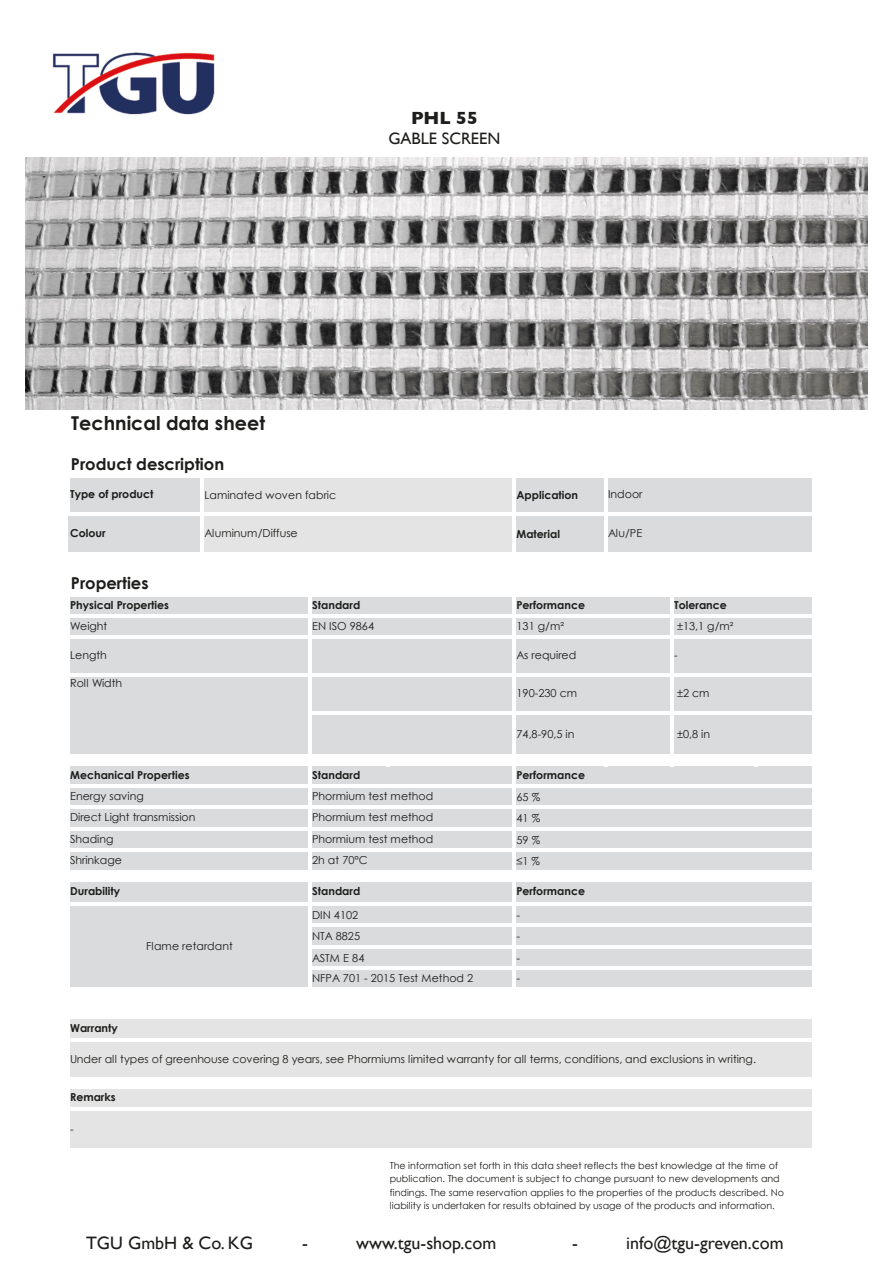
<style>
.page{position:relative;width:893px;height:1263px;background:#fff}
.page>*{position:absolute;margin:0;border:0;box-sizing:border-box;transform-origin:0 0}
.t1{font:700 19.05px "Century Gothic";color:#1d1d1b}
.t2{font:18px "Gill Sans";color:#1d1d1b}
.t3{font:700 18px "Gill Sans";color:#1d1d1b}
.t4{font:16.5px "Gill Sans";color:#1d1d1b}
.t5{font:700 16.35px "Century Gothic";color:#1d1d1b}
.t6{font:10.95px/21.5px "Century Gothic";color:#1d1d1b}
.t7{font:700 10.95px "Century Gothic";color:#1d1d1b}
.t8{font:9.6px/13.5px "Century Gothic";color:#1d1d1b}
</style>
<div class="page">
<img style="left:26px;top:157px;width:842px;height:252px">
<img style="left:52px;top:52px;width:163px;height:63px">
<div style="left:68px;top:476px;width:134px;height:78px;background:#d9dbdd"></div>
<div style="left:202px;top:476px;width:312px;height:78px;background:#e4e4e4"></div>
<div style="left:514px;top:476px;width:301px;height:78px;background:#d9dbdd"></div>
<div style="left:68px;top:595px;width:747px;height:161px;background:#d9dbdd"></div>
<div style="left:68px;top:764px;width:747px;height:108px;background:#d9dbdd"></div>
<div style="left:68px;top:880px;width:747px;height:110px;background:#d9dbdd"></div>
<div style="left:68px;top:1017px;width:747px;height:62px;background:#e4e4e4"></div>
<div style="left:68px;top:1087px;width:747px;height:63px;background:#e4e4e4"></div>
<hr style="left:66px;top:474px;width:4px;height:41px;background:#fff">
<hr style="left:512px;top:478px;width:4px;height:78px;background:#fff">
<hr style="left:813px;top:478px;width:3px;height:78px;background:#fff">
<hr style="left:604px;top:478px;width:4px;height:78px;background:#fff">
<hr style="left:66px;top:593px;width:4px;height:280px;background:#fff">
<hr style="left:308px;top:597px;width:4px;height:276px;background:#fff">
<hr style="left:512px;top:597px;width:4px;height:276px;background:#fff">
<hr style="left:66px;top:878px;width:4px;height:113px;background:#fff">
<hr style="left:66px;top:1015px;width:4px;height:66px;background:#fff">
<hr style="left:66px;top:1085px;width:4px;height:67px;background:#fff">
<hr style="left:200px;top:478px;width:4px;height:78px;background:#fff">
<hr style="left:512px;top:882px;width:4px;height:109px;background:#fff">
<hr style="left:813px;top:597px;width:3px;height:624px;background:#fff">
<hr style="left:308px;top:882px;width:4px;height:109px;background:#fff">
<hr style="left:670px;top:597px;width:4px;height:169px;background:#fff">
<hr style="left:70px;top:474px;width:746px;height:4px;background:#fff">
<hr style="left:70px;top:512px;width:746px;height:3px;background:#fff">
<hr style="left:68px;top:552px;width:748px;height:4px;background:#fff">
<hr style="left:70px;top:593px;width:746px;height:4px;background:#fff">
<hr style="left:70px;top:614px;width:746px;height:4px;background:#fff">
<hr style="left:70px;top:635px;width:746px;height:3px;background:#fff">
<hr style="left:70px;top:673px;width:746px;height:4px;background:#fff">
<hr style="left:312px;top:711px;width:504px;height:4px;background:#fff">
<hr style="left:70px;top:754px;width:746px;height:4px;background:#fff">
<hr style="left:70px;top:762px;width:746px;height:4px;background:#fff">
<hr style="left:70px;top:784px;width:746px;height:4px;background:#fff">
<hr style="left:70px;top:805px;width:746px;height:4px;background:#fff">
<hr style="left:70px;top:827px;width:746px;height:4px;background:#fff">
<hr style="left:70px;top:848px;width:746px;height:4px;background:#fff">
<svg style="left:70px;top:869px;width:743px;height:3px;fill:#fff"></svg>
<hr style="left:70px;top:878px;width:746px;height:4px;background:#fff">
<hr style="left:70px;top:902px;width:746px;height:4px;background:#fff">
<hr style="left:312px;top:923px;width:504px;height:4px;background:#fff">
<hr style="left:312px;top:945px;width:504px;height:3px;background:#fff">
<hr style="left:312px;top:966px;width:504px;height:4px;background:#fff">
<hr style="left:70px;top:987px;width:746px;height:4px;background:#fff">
<hr style="left:70px;top:1015px;width:746px;height:4px;background:#fff">
<hr style="left:70px;top:1038px;width:746px;height:4px;background:#fff">
<hr style="left:70px;top:1077px;width:746px;height:4px;background:#fff">
<hr style="left:70px;top:1085px;width:746px;height:4px;background:#fff">
<hr style="left:70px;top:1107px;width:746px;height:4px;background:#fff">
<hr style="left:70px;top:1148px;width:746px;height:4px;background:#fff">
<h2 class="t3" style="left:411px;top:104px;width:68px">PHL 55</h2>
<h3 class="t4" style="left:388px;top:128px;width:114px">GABLE SCREEN</h3>
<h1 class="t1" style="left:71px;top:408px;width:195px">Technical data sheet</h1>
<h3 class="t5" style="left:71px;top:451px;width:155px">Product description</h3>
<p class="t7" style="left:70px;top:486px;width:85px">Type of product</p>
<p class="t7" style="left:70px;top:525px;width:37px">Colour</p>
<h3 class="t5" style="left:71px;top:570px;width:79px">Properties</h3>
<p class="t6" style="left:70px;top:616px;width:39px">Weight</p>
<p class="t7" style="left:70px;top:597px;width:100px">Physical Properties</p>
<p class="t6" style="left:70px;top:644px;width:38px">Length</p>
<p class="t6" style="left:70px;top:672px;width:54px">Roll Width</p>
<p class="t6" style="left:204px;top:484px;width:133px">Laminated woven fabric</p>
<p class="t6" style="left:204px;top:522px;width:95px">Aluminum/Diffuse</p>
<p class="t7" style="left:312px;top:597px;width:50px">Standard</p>
<p class="t6" style="left:312px;top:615px;width:64px">EN ISO 9864</p>
<p class="t7" style="left:516px;top:487px;width:63px">Application</p>
<p class="t7" style="left:516px;top:526px;width:45px">Material</p>
<p class="t6" style="left:608px;top:484px;width:36px">Indoor</p>
<p class="t6" style="left:608px;top:522px;width:36px">Alu/PE</p>
<p class="t7" style="left:516px;top:597px;width:70px">Performance</p>
<p class="t7" style="left:674px;top:597px;width:54px">Tolerance</p>
<p class="t6" style="left:516px;top:615px;width:49px">131 g/m²</p>
<p class="t6" style="left:677px;top:615px;width:58px">±13,1 g/m²</p>
<p class="t6" style="left:516px;top:644px;width:61px">As required</p>
<p class="t6" style="left:674px;top:644px;width:5px">-</p>
<p class="t6" style="left:516px;top:682px;width:62px">190-230 cm</p>
<p class="t6" style="left:677px;top:682px;width:34px">±2 cm</p>
<p class="t6" style="left:516px;top:723px;width:59px">74,8-90,5 in</p>
<p class="t6" style="left:677px;top:723px;width:34px">±0,8 in</p>
<p class="t7" style="left:70px;top:766px;width:121px">Mechanical Properties</p>
<p class="t6" style="left:70px;top:785px;width:75px">Energy saving</p>
<p class="t6" style="left:70px;top:807px;width:127px">Direct Light transmission</p>
<p class="t6" style="left:70px;top:828px;width:53px">Shading<br>Shrinkage</p>
<p class="t7" style="left:70px;top:883px;width:52px">Durability</p>
<p class="t6" style="left:146px;top:935px;width:88px">Flame retardant</p>
<p class="t7" style="left:312px;top:766px;width:50px">Standard</p>
<p class="t7" style="left:516px;top:766px;width:70px">Performance</p>
<p class="t6" style="left:312px;top:785px;width:123px">Phormium test method<br>Phormium test method</p>
<p class="t6" style="left:312px;top:828px;width:123px">Phormium test method</p>
<p class="t6" style="left:312px;top:849px;width:57px">2h at 70°C</p>
<p class="t6" style="left:516px;top:786px;width:25px;text-align:justify">65 % 41 % 59 % ≤1 %</p>
<p class="t7" style="left:312px;top:883px;width:50px">Standard</p>
<p class="t7" style="left:516px;top:883px;width:70px">Performance</p>
<p class="t6" style="left:312px;top:904px;width:48px">DIN 4102</p>
<p class="t6" style="left:516px;top:904px;width:5px">-</p>
<p class="t6" style="left:312px;top:925px;width:49px">NTA 8825</p>
<p class="t6" style="left:516px;top:925px;width:5px">-</p>
<p class="t6" style="left:312px;top:947px;width:54px">ASTM E 84</p>
<p class="t6" style="left:516px;top:947px;width:5px">-</p>
<p class="t6" style="left:312px;top:967px;width:163px">NFPA 701 - 2015 Test Method 2</p>
<p class="t6" style="left:516px;top:967px;width:5px">-</p>
<p class="t7" style="left:70px;top:1020px;width:49px">Warranty</p>
<p class="t6" style="left:70px;top:1048px;width:687px">Under all types of greenhouse covering 8 years, see Phormiums limited warranty for all terms, conditions, and exclusions in writing.</p>
<p class="t7" style="left:70px;top:1089px;width:47px">Remarks</p>
<p class="t6" style="left:70px;top:1118px;width:5px">-</p>
<p class="t8" style="left:390px;top:1158px;width:396px">The information set forth in this data sheet reflects the best knowledge at the time of publication. The document is subject to change pursuant to new developments and findings. The same reservation applies to the properties of the products described. No liability is undertaken for results obtained by usage of the products and information.</p>
<h2 class="t2" style="left:86px;top:1232px;width:168px">TGU GmbH &amp; Co. KG</h2>
<h2 class="t2" style="left:302px;top:1232px;width:7px">-</h2>
<h2 class="t2" style="left:356px;top:1232px;width:142px">www.tgu-shop.com</h2>
<h2 class="t2" style="left:572px;top:1232px;width:7px">-</h2>
<h2 class="t2" style="left:626px;top:1232px;width:159px">info@tgu-greven.com</h2>
</div>
